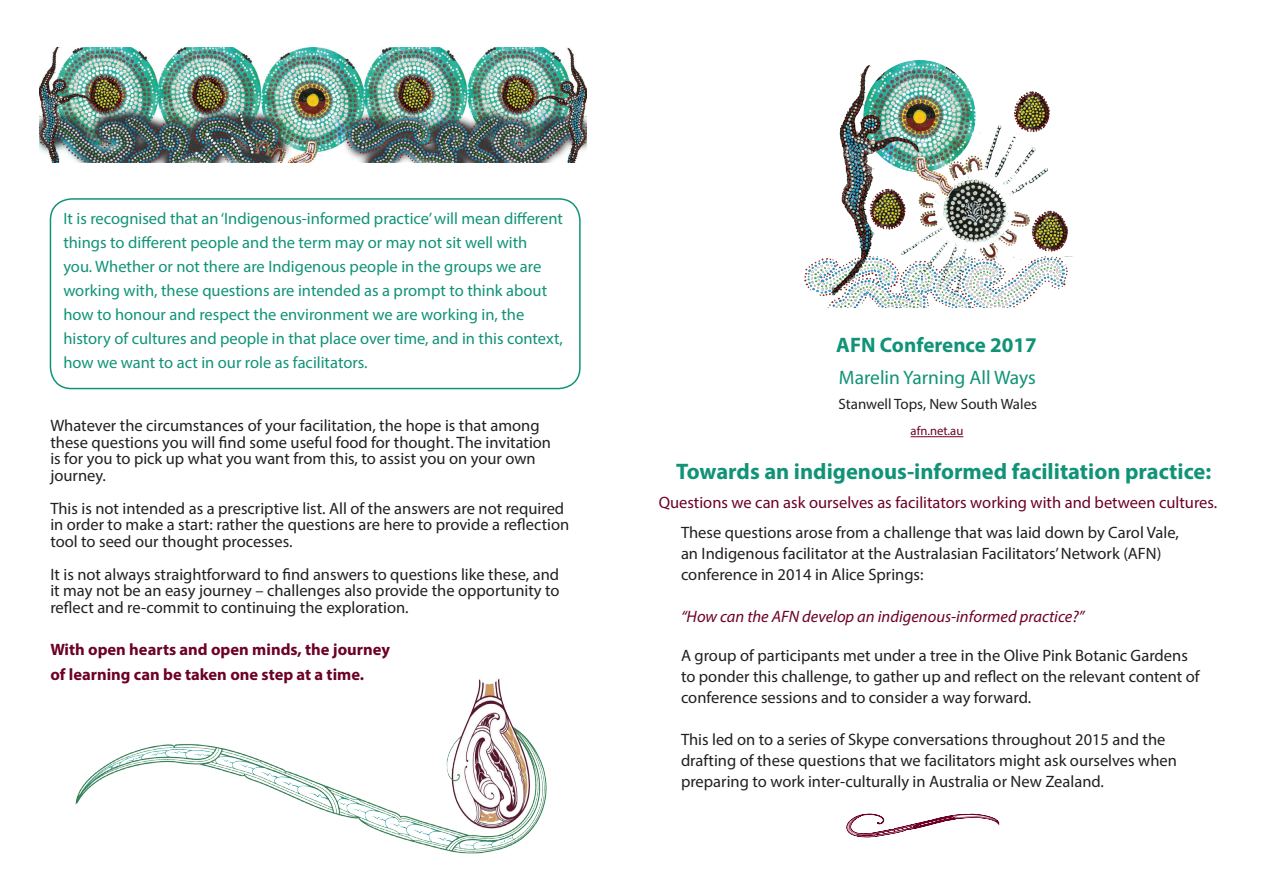
<style>
.page{position:relative;width:1263px;height:893px;background:#fff}
.page>*{position:absolute;margin:0;border:0;box-sizing:border-box;transform-origin:0 0}
.t1{font:700 22.5px "Myriad Pro";color:#119378}
.t2{font:700 21px "Myriad Pro";color:#119378}
.t3{font:19.5px "Myriad Pro";color:#119378}
.t4{font:16.5px/16.5px "Myriad Pro";color:#231f20}
.t5{font:16.5px/24px "Myriad Pro";color:#119378}
.t6{font:700 16.5px/25.5px "Myriad Pro";color:#6d0027}
.t7{font:16.5px "Myriad Pro";color:#6d0027}
.t8{font:italic 16.5px "Myriad Pro";color:#6d0027}
.t9{font:15px "Myriad Pro";color:#231f20}
.t10{font:12.6px "Myriad Pro";color:#6d0027}
</style>
<div class="page">
<img style="left:804px;top:60px;width:269px;height:248px">
<hr style="left:911px;top:436px;width:52px;height:1px;background:#6d0027">
<div style="left:50px;top:198px;width:531px;height:191px;border:2px solid #119378;border-radius:21px"></div>
<img style="left:40px;top:48px;width:546px;height:114px">
<img style="left:75px;top:678px;width:472px;height:176px">
<svg style="left:846px;top:813px;width:154px;height:25px"></svg>
<p class="t5" style="left:63px;top:206px;width:501px">It is recognised that an ‘Indigenous-informed practice’ will mean different things to different people and the term may or may not sit well with<br>you. Whether or not there are Indigenous people in the groups we are working with, these questions are intended as a prompt to think about how to honour and respect the environment we are working in, the history of cultures and people in that place over time, and in this context, how we want to act in our role as facilitators.</p>
<p class="t4" style="left:50px;top:417px;width:502px">Whatever the circumstances of your facilitation, the hope is that among these questions you will find some useful food for thought. The invitation is for you to pick up what you want from this, to assist you on your own journey.</p>
<p class="t4" style="left:50px;top:500px;width:520px">This is not intended as a prescriptive list. All of the answers are not required in order to make a start: rather the questions are here to provide a reflection tool to seed our thought processes.</p>
<p class="t4" style="left:50px;top:566px;width:511px;text-align:justify">It is not always straightforward to find answers to questions like these, and it may not be an easy journey – challenges also provide the opportunity to reflect and re-commit to continuing the exploration.</p>
<p class="t6" style="left:50px;top:636px;width:341px">With open hearts and open minds, the journey of learning can be taken one step at a time.</p>
<p class="t2" style="left:836px;top:331px;width:202px">AFN Conference 2017</p>
<p class="t3" style="left:839px;top:365px;width:199px">Marelin Yarning All Ways</p>
<p class="t9" style="left:838px;top:395px;width:200px">Stanwell Tops, New South Wales</p>
<p class="t10" style="left:911px;top:423px;width:54px">afn.net.au</p>
<p class="t1" style="left:676px;top:456px;width:537px">Towards an indigenous-informed facilitation practice:</p>
<p class="t7" style="left:659px;top:492px;width:560px">Questions we can ask ourselves as facilitators working with and between cultures.</p>
<p class="t4" style="left:681px;top:522px;width:499px;line-height:21px">These questions arose from a challenge that was laid down by Carol Vale, an Indigenous facilitator at the Australasian Facilitators’ Network (AFN) conference in 2014 in Alice Springs:</p>
<p class="t8" style="left:681px;top:606px;width:405px">“How can the AFN develop an indigenous-informed practice?”</p>
<p class="t4" style="left:681px;top:645px;width:520px;line-height:21px">A group of participants met under a tree in the Olive Pink Botanic Gardens to ponder this challenge, to gather up and reflect on the relevant content of conference sessions and to consider a way forward.</p>
<p class="t4" style="left:681px;top:729px;width:497px;line-height:21px">This led on to a series of Skype conversations throughout 2015 and the drafting of these questions that we facilitators might ask ourselves when preparing to work inter-culturally in Australia or New Zealand.</p>
</div>
